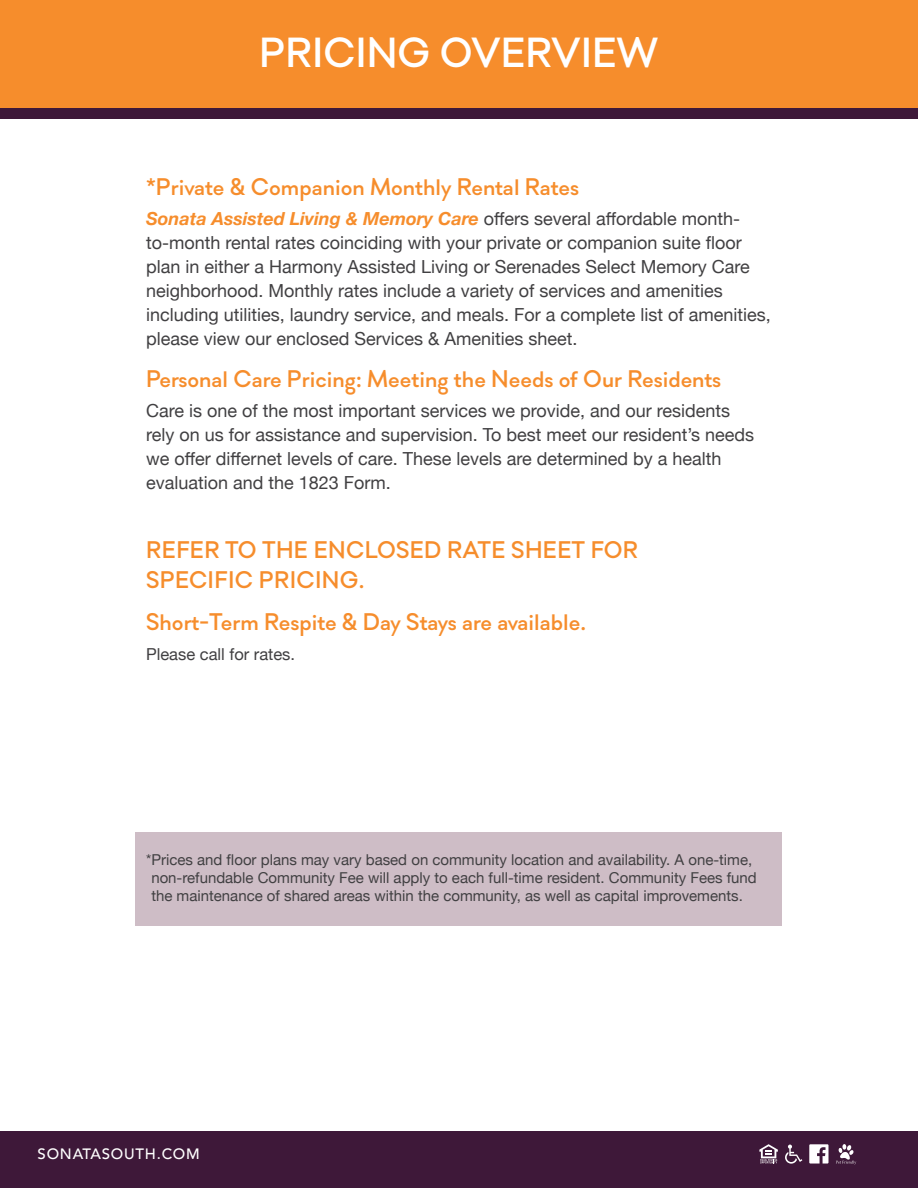
<style>
.page{position:relative;width:918px;height:1188px;background:#fff}
.page>*{position:absolute;margin:0;border:0;box-sizing:border-box;transform-origin:0 0}
.t1{font:500 42px "Soin Sans Pro";color:#fff}
.t2{font:500 24px/30px "Soin Sans Pro";color:#f68d2c}
.t3{font:18px/24px "Helvetica Neue";color:#414042}
.t4{font:16.5px "Helvetica Neue";color:#414042}
.t5{font:15px/18px "Helvetica Neue";color:#414042;text-align:center}
.t6{font:500 15px "Avenir";letter-spacing:.05em;color:#fff}
.s1{font-weight:700;font-style:italic;color:#f68d2c}
</style>
<div class="page">
<div style="left:136px;top:832px;width:646px;height:94px;background:#cebdc6"></div>
<div style="left:0;top:0;width:918px;height:110px;background:#f68d2c"></div>
<div style="left:0;top:108px;width:918px;height:10px;background:#3e1839"></div>
<div style="left:0;top:1132px;width:918px;height:56px;background:#3e1839"></div>
<svg style="left:809px;top:1144px;width:20px;height:20px"></svg>
<svg style="left:759px;top:1144px;width:19px;height:19px"></svg>
<svg style="left:785px;top:1145px;width:17px;height:19px"></svg>
<svg style="left:836px;top:1144px;width:20px;height:21px"></svg>
<h1 class="t1" style="left:259px;top:27px;width:401px">PRICING OVERVIEW</h1>
<h2 class="t2" style="left:146px;top:173px;width:435px">*Private &amp; Companion Monthly Rental Rates</h2>
<p class="t3" style="left:146px;top:208px;width:626px"><span class="s1">Sonata Assisted Living &amp; Memory Care</span> offers several affordable month&shy;to-month rental rates coinciding with your private or companion suite floor plan in either a Harmony Assisted Living or Serenades Select Memory Care neighborhood. Monthly rates include a variety of services and amenities including utilities, laundry service, and meals. For a complete list of amenities, please view our enclosed Services &amp; Amenities sheet.</p>
<h2 class="t2" style="left:146px;top:365px;width:577px">Personal Care Pricing: Meeting the Needs of Our Residents</h2>
<p class="t3" style="left:146px;top:400px;width:610px">Care is one of the most important services we provide, and our residents rely on us for assistance and supervision. To best meet our resident’s needs we offer differnet levels of care. These levels are determined by a health evaluation and the 1823 Form.</p>
<h2 class="t2" style="left:146px;top:536px;width:493px">REFER TO THE ENCLOSED RATE SHEET FOR<br>SPECIFIC PRICING.</h2>
<h2 class="t2" style="left:146px;top:608px;width:441px">Short-Term Respite &amp; Day Stays are available.</h2>
<p class="t4" style="left:146px;top:642px;width:151px">Please call for rates.</p>
<p class="t5" style="left:146px;top:851px;width:612px">*Prices and floor plans may vary based on community location and availability. A one-time, non-refundable Community Fee will apply to each full-time resident. Community Fees fund the maintenance of shared areas within the community, as well as capital improvements.</p>
<p class="t6" style="left:38px;top:1141px;width:164px">SONATASOUTH.COM</p>
</div>
